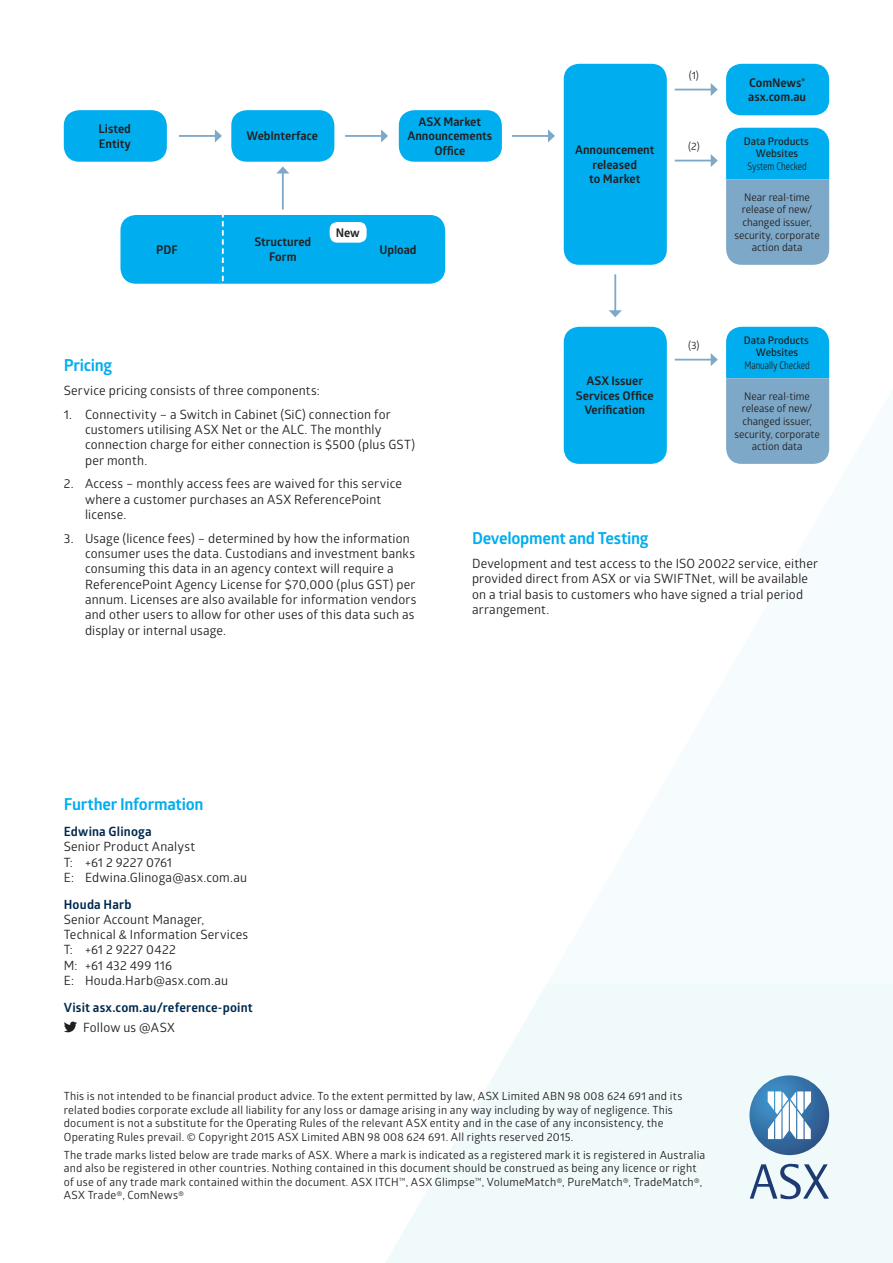
<style>
.page{position:relative;width:893px;height:1263px;background:#fff}
.page>*{position:absolute;margin:0;border:0;box-sizing:border-box;transform-origin:0 0}
.G_Subhead{font:700 16.5px "Glober";letter-spacing:-.015em;color:#00aeef}
.G_Body_Copy{font:12.75px/15.3px "Glober";letter-spacing:.015em;color:#231f20}
.G_Body_Copy-2{font:700 12.75px "Glober";letter-spacing:.015em;color:#00294e}
.t1{font:700 12px/14.4px "Glober";color:#231f20;text-align:center}
.G_Notes{font:11.25px/13.5px "Glober";letter-spacing:.02em;color:#231f20}
.Body{font:10.5px/12.6px "Glober";color:#231f20;text-align:center}
.Body-2{font:600 10.5px/12.6px "Glober";color:#231f20;text-align:center}
.Body-3{font:10.5px "Glober";color:#231f20;scale:.8 1}
.s1{font-weight:700;color:#00294e}
</style>
<div class="page">
<svg style="left:386px;top:983px;width:507px;height:280px;fill:#f0fafa"></svg>
<svg style="left:749px;top:1075px;width:80px;height:80px;background:#3971a6"></svg>
<svg style="left:768px;top:1091px;width:43px;height:48px"></svg>
<svg style="left:750px;top:1164px;width:79px;height:35px"></svg>
<svg style="left:64px;top:1021px;width:13px;height:11px"></svg>
<div style="left:64px;top:110px;width:103px;height:52px;background:#00aeef;border-radius:15px"></div>
<div style="left:231px;top:110px;width:103px;height:52px;background:#00aeef;border-radius:15px"></div>
<div style="left:726px;top:64px;width:103px;height:51px;background:#00aeef;border-radius:15px"></div>
<svg style="left:726px;top:128px;width:103px;height:137px;background:#51abd6"></svg>
<div style="left:120px;top:215px;width:325px;height:69px;background:#00aeef;border-radius:15px"></div>
<div style="left:399px;top:110px;width:103px;height:52px;background:#00aeef;border-radius:15px"></div>
<div style="left:564px;top:64px;width:103px;height:201px;background:#00aeef;border-radius:15px"></div>
<hr style="left:512px;top:135px;width:37px;height:2px;background:#7da8c7">
<svg style="left:548px;top:129px;width:7px;height:13px"></svg>
<hr style="left:179px;top:135px;width:37px;height:2px;background:#7da8c7">
<svg style="left:215px;top:129px;width:7px;height:13px"></svg>
<hr style="left:282px;top:172px;width:2px;height:37px;background:#7da8c7">
<svg style="left:276px;top:166px;width:13px;height:8px"></svg>
<hr style="left:614px;top:274px;width:2px;height:37px;background:#7da8c7">
<svg style="left:609px;top:310px;width:13px;height:7px"></svg>
<hr style="left:345px;top:135px;width:37px;height:2px;background:#7da8c7">
<svg style="left:381px;top:129px;width:7px;height:13px"></svg>
<hr style="left:675px;top:89px;width:37px;height:1px;background:#7da8c7">
<svg style="left:711px;top:83px;width:7px;height:13px"></svg>
<hr style="left:675px;top:160px;width:37px;height:1px;background:#7da8c7">
<svg style="left:711px;top:154px;width:7px;height:13px"></svg>
<svg style="left:726px;top:327px;width:103px;height:137px;background:#51abd6"></svg>
<div style="left:564px;top:327px;width:103px;height:137px;background:#00aeef;border-radius:15px"></div>
<hr style="left:675px;top:359px;width:37px;height:1px;background:#7da8c7">
<svg style="left:711px;top:353px;width:7px;height:13px"></svg>
<svg style="left:222px;top:215px;width:2px;height:69px"></svg>
<div style="left:330px;top:222px;width:37px;height:21px;background:#fff;border-radius:8px"></div>
<p class="Body" style="left:689px;top:68px;width:11px">(1)</p>
<p class="t1" style="left:748px;top:75px;width:59px;text-align:left">ComNews<sup>® </sup>asx.com.au</p>
<p class="Body-2" style="left:744px;top:134px;width:66px">Data Products<br>Websites</p>
<p class="Body-3" style="left:747px;top:159px;width:76px">System Checked</p>
<p class="Body" style="left:734px;top:190px;width:87px">Near real-time release of new/ changed issuer, security, corporate</p>
<p class="t1" style="left:407px;top:114px;width:86px">ASX Market<br>Announcements<br>Office</p>
<p class="t1" style="left:99px;top:122px;width:34px;text-align:left">Listed<br>Entity</p>
<p class="t1" style="left:247px;top:129px;width:73px">WebInterface</p>
<p class="Body" style="left:688px;top:139px;width:13px">(2)</p>
<p class="t1" style="left:575px;top:143px;width:81px">Announcement released<br>to Market</p>
<p class="t1" style="left:336px;top:225px;width:26px">New</p>
<p class="t1" style="left:254px;top:234px;width:58px;line-height:15.3px">Structured<br>Form</p>
<p class="t1" style="left:379px;top:242px;width:39px">Upload</p>
<p class="t1" style="left:156px;top:242px;width:23px">PDF</p>
<p class="Body" style="left:752px;top:241px;width:52px">action data</p>
<p class="G_Subhead" style="left:64px;top:354px;width:50px">Pricing</p>
<p class="G_Body_Copy" style="left:64px;top:382px;width:258px">Service pricing consists of three components:</p>
<p class="G_Body_Copy" style="left:85px;top:406px;width:331px;text-indent:-21px">1. Connectivity – a Switch in Cabinet (SiC) connection for customers utilising ASX Net or the ALC. The monthly connection charge for either connection is $500 (plus GST) per month.</p>
<p class="G_Body_Copy" style="left:85px;top:476px;width:318px;text-indent:-21px">2. Access – monthly access fees are waived for this service where a customer purchases an ASX ReferencePoint license.</p>
<p class="G_Body_Copy" style="left:85px;top:530px;width:333px;text-indent:-21px">3. Usage (licence fees) – determined by how the information consumer uses the data. Custodians and investment banks consuming this data in an agency context will require a ReferencePoint Agency License for $70,000 (plus GST) per annum. Licenses are also available for information vendors and other users to allow for other uses of this data such as display or internal usage.</p>
<p class="t1" style="left:576px;top:374px;width:79px">ASX Issuer<br>Services Office<br>Verification</p>
<p class="Body" style="left:688px;top:338px;width:13px">(3)</p>
<p class="Body-2" style="left:744px;top:333px;width:66px">Data Products<br>Websites</p>
<p class="Body-3" style="left:744px;top:358px;width:83px">Manually Checked</p>
<p class="Body" style="left:734px;top:389px;width:87px">Near real-time release of new/ changed issuer, security, corporate action data</p>
<p class="G_Subhead" style="left:472px;top:527px;width:178px">Development and Testing</p>
<p class="G_Body_Copy" style="left:472px;top:555px;width:348px">Development and test access to the ISO 20022 service, either provided direct from ASX or via SWIFTNet, will be available on a trial basis to customers who have signed a trial period arrangement.</p>
<p class="G_Subhead" style="left:64px;top:792px;width:141px">Further Information</p>
<p class="G_Body_Copy" style="left:64px;top:823px;width:185px"><span class="s1">Edwina Glinoga<br></span>Senior Product Analyst<br>T: +61 2 9227 0761<br>E: Edwina.Glinoga@asx.com.au</p>
<p class="G_Body_Copy" style="left:64px;top:896px;width:186px"><span class="s1">Houda Harb<br></span>Senior Account Manager,<br>Technical &amp; Information Services<br>T: +61 2 9227 0422<br>M: +61 432 499 116<br>E: Houda.Harb@asx.com.au</p>
<p class="G_Body_Copy-2" style="left:64px;top:998px;width:190px">Visit asx.com.au/reference-point</p>
<p class="G_Body_Copy" style="left:83px;top:1019px;width:94px">Follow us @ASX</p>
<p class="G_Notes" style="left:64px;top:1089px;width:620px">This is not intended to be financial product advice. To the extent permitted by law, ASX Limited ABN 98 008 624 691 and its related bodies corporate exclude all liability for any loss or damage arising in any way including by way of negligence. This document is not a substitute for the Operating Rules of the relevant ASX entity and in the case of any inconsistency, the Operating Rules prevail. © Copyright 2015 ASX Limited ABN 98 008 624 691. All rights reserved 2015.</p>
<p class="G_Notes" style="left:64px;top:1147px;width:643px">The trade marks listed below are trade marks of ASX. Where a mark is indicated as a registered mark it is registered in Australia and also be registered in other countries. Nothing contained in this document should be construed as being any licence or right of use of any trade mark contained within the document. ASX ITCH™, ASX Glimpse™, VolumeMatch®, PureMatch®, TradeMatch®, ASX Trade®, ComNews®</p>
</div>
